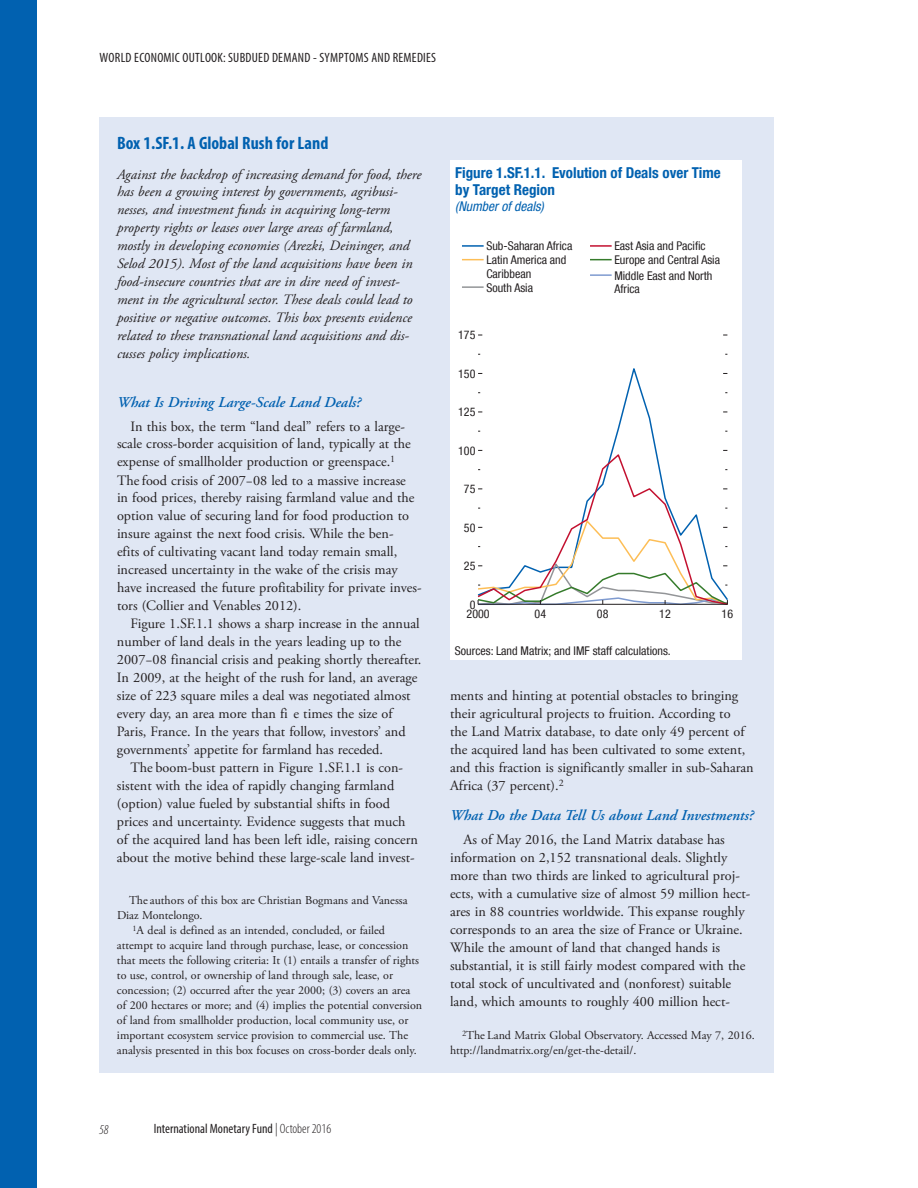
<style>
.page{position:relative;width:918px;height:1188px;background:#fff}
.page>*{position:absolute;margin:0;border:0;box-sizing:border-box;transform-origin:0 0}
.t1{font:700 condensed 18px "Myriad Pro";color:#0161b0}
.t2{font:italic 600 15px "Adobe Garamond Pro";color:#0161b0}
.t3{font:700 condensed 15px/17.7px "Helvetica Neue LT Com";color:#0161b0}
.t4{font:14.25px/18px "Adobe Garamond Pro";color:#231f20}
.t5{font:italic 14.25px/18px "Adobe Garamond Pro";color:#231f20}
.t6{font:condensed 13.5px "Myriad Pro";letter-spacing:.02em;color:#231f20}
.t7{font:condensed 13.5px "Myriad Pro";color:#231f20}
.t8{font:italic condensed 13.5px "Helvetica Neue LT Com";color:#0161b0}
.t9{font:italic 300 condensed 13.5px "Myriad Pro";color:#231f20}
.t10{font:12px/15px "Adobe Garamond Pro";color:#231f20}
.t11{font:condensed 12px/13.8px "Helvetica Neue LT Com";color:#231f20}
.s1{font-weight:300}
</style>
<div class="page">
<div style="left:0;top:0;width:37px;height:1188px;background:#0161b0"></div>
<div style="left:99px;top:117px;width:675px;height:955px;background:#e0e7f4"></div>
<div style="left:450px;top:160px;width:292px;height:500px;background:#fff"></div>
<svg style="left:478px;top:368px;width:250px;height:82px"></svg>
<svg style="left:477px;top:450px;width:251px;height:155px"></svg>
<hr style="left:462px;top:245px;width:22px;height:2px;background:#0161b0">
<hr style="left:590px;top:245px;width:22px;height:2px;background:#c3102f">
<svg style="left:462px;top:259px;width:22px;height:1px"></svg>
<svg style="left:590px;top:259px;width:22px;height:1px"></svg>
<hr style="left:462px;top:286px;width:22px;height:2px;background:#939598">
<hr style="left:590px;top:274px;width:22px;height:2px;background:#7f9bd0">
<p class="t6" style="left:100px;top:50px;width:338px">WORLD ECONOMIC OUTLOOK:SUBDUED DEMAND - SYMPTOMS AND REMEDIES</p>
<p class="t1" style="left:117px;top:131px;width:213px">Box 1.SF.1. A Global Rush for Land</p>
<p class="t5" style="left:117px;top:165px;width:306px">Against the backdrop of increasing demand for food, there has been a growing interest by governments, agribusi&shy;nesses, and investment funds in acquiring long-term property rights or leases over large areas of farmland, mostly in developing economies (Arezki, Deininger, and Selod 2015). Most of the land acquisitions have been in food-insecure countries that are in dire need of invest&shy;ment in the agricultural sector. These deals could lead to positive or negative outcomes. This box presents evidence related to these transnational land acquisitions and dis&shy;cusses policy implications.</p>
<p class="t2" style="left:117px;top:393px;width:246px">What Is Driving Large-Scale Land Deals?</p>
<p class="t4" style="left:117px;top:417px;width:306px;text-indent:14px">In this box, the term “land deal” refers to a large&shy;scale cross-border acquisition of land, typically at the expense of smallholder production or greenspace.<sup>1<br></sup>The food crisis of 2007−08 led to a massive increase<br>in food prices, thereby raising farmland value and the option value of securing land for food production to insure against the next food crisis. While the ben-<br>efits of cultivating vacant land today remain small, increased uncertainty in the wake of the crisis may have increased the future profitability for private inves&shy;tors (Collier and Venables 2012).</p>
<p class="t4" style="left:117px;top:615px;width:306px;text-indent:14px">Figure 1.SF.1.1 shows a sharp increase in the annual number of land deals in the years leading up to the 2007−08 financial crisis and peaking shortly thereafter.<br>In 2009, at the height of the rush for land, an average size of 223 square miles a deal was negotiated almost every day, an area more than fi e times the size of Paris, France. In the years that follow, investors’ and governments’ appetite for farmland has receded.</p>
<p class="t4" style="left:117px;top:759px;width:303px;text-indent:13px">The boom-bust pattern in Figure 1.SF.1.1 is con&shy;sistent with the idea of rapidly changing farmland (option) value fueled by substantial shifts in food prices and uncertainty. Evidence suggests that much of the acquired land has been left idle, raising concern about the motive behind these large-scale land invest-</p>
<p class="t10" style="left:129px;top:894px;width:280px">The authors of this box are Christian Bogmans and Vanessa</p>
<p class="t10" style="left:117px;top:909px;width:87px">Diaz Montelongo.</p>
<p class="t10" style="left:132px;top:924px;width:254px"><sup>1</sup>A deal is defined as an intended, concluded, or failed</p>
<p class="t10" style="left:117px;top:939px;width:293px">attempt to acquire land through purchase, lease, or concession</p>
<p class="t10" style="left:117px;top:954px;width:304px">that meets the following criteria: It (1) entails a transfer of rights</p>
<p class="t10" style="left:117px;top:969px;width:278px">to use, control, or ownership of land through sale, lease, or</p>
<p class="t10" style="left:117px;top:984px;width:295px">concession; (2) occurred after the year 2000; (3) covers an area</p>
<p class="t10" style="left:117px;top:999px;width:307px">of 200 hectares or more; and (4) implies the potential conversion</p>
<p class="t10" style="left:117px;top:1014px;width:293px">of land from smallholder production, local community use, or</p>
<p class="t10" style="left:117px;top:1029px;width:293px">important ecosystem service provision to commercial use. The</p>
<p class="t10" style="left:117px;top:1044px;width:301px">analysis presented in this box focuses on cross-border deals only.</p>
<p class="t9" style="left:99px;top:1121px;width:11px">58</p>
<p class="t7" style="left:154px;top:1121px;width:179px">International Monetary Fund <span class="s1">| October 2016</span></p>
<p class="t3" style="left:455px;top:163px;width:267px">Figure 1.SF.1.1. Evolution of Deals over Time by Target Region</p>
<p class="t8" style="left:455px;top:199px;width:90px">(Number of deals)</p>
<p class="t11" style="left:486px;top:239px;width:88px">Sub-Saharan Africa</p>
<p class="t11" style="left:614px;top:239px;width:93px">East Asia and Pacific</p>
<p class="t11" style="left:486px;top:253px;width:82px">Latin America and<br>Caribbean</p>
<p class="t11" style="left:614px;top:253px;width:107px">Europe and Central Asia</p>
<p class="t11" style="left:486px;top:280px;width:48px">South Asia</p>
<p class="t11" style="left:614px;top:268px;width:99px">Middle East and North<br>Africa</p>
<p class="t11" style="left:458px;top:328px;width:19px">175</p>
<p class="t11" style="left:458px;top:367px;width:19px">150</p>
<p class="t11" style="left:458px;top:405px;width:19px">125</p>
<p class="t11" style="left:458px;top:443px;width:19px">100</p>
<p class="t11" style="left:464px;top:482px;width:13px">75</p>
<p class="t11" style="left:464px;top:520px;width:13px">50</p>
<p class="t11" style="left:464px;top:559px;width:13px">25</p>
<p class="t11" style="left:470px;top:597px;width:7px">0</p>
<p class="t11" style="left:467px;top:607px;width:25px">2000</p>
<p class="t11" style="left:535px;top:607px;width:13px">04</p>
<p class="t11" style="left:597px;top:607px;width:13px">08</p>
<p class="t11" style="left:659px;top:607px;width:13px">12</p>
<p class="t11" style="left:722px;top:607px;width:13px">16</p>
<p class="t11" style="left:455px;top:644px;width:217px">Sources: Land Matrix; and IMF staff calculations.</p>
<p class="t4" style="left:450px;top:687px;width:305px">ments and hinting at potential obstacles to bringing their agricultural projects to fruition. According to<br>the Land Matrix database, to date only 49 percent of the acquired land has been cultivated to some extent, and this fraction is significantly smaller in sub-Saharan Africa (37 percent).<sup>2</sup></p>
<p class="t2" style="left:450px;top:807px;width:305px">What Do the Data Tell Us about Land Investments?</p>
<p class="t4" style="left:450px;top:831px;width:302px;text-indent:13px">As of May 2016, the Land Matrix database has information on 2,152 transnational deals. Slightly more than two thirds are linked to agricultural proj&shy;ects, with a cumulative size of almost 59 million hect&shy;ares in 88 countries worldwide. This expanse roughly corresponds to an area the size of France or Ukraine.<br>While the amount of land that changed hands is substantial, it is still fairly modest compared with the total stock of uncultivated and (nonforest) suitable land, which amounts to roughly 400 million hect-</p>
<p class="t10" style="left:450px;top:1029px;width:306px;text-indent:12px"><sup>2</sup>The Land Matrix Global Observatory. Accessed May 7, 2016. http://landmatrix.org/en/get-the-detail/.</p>
</div>
